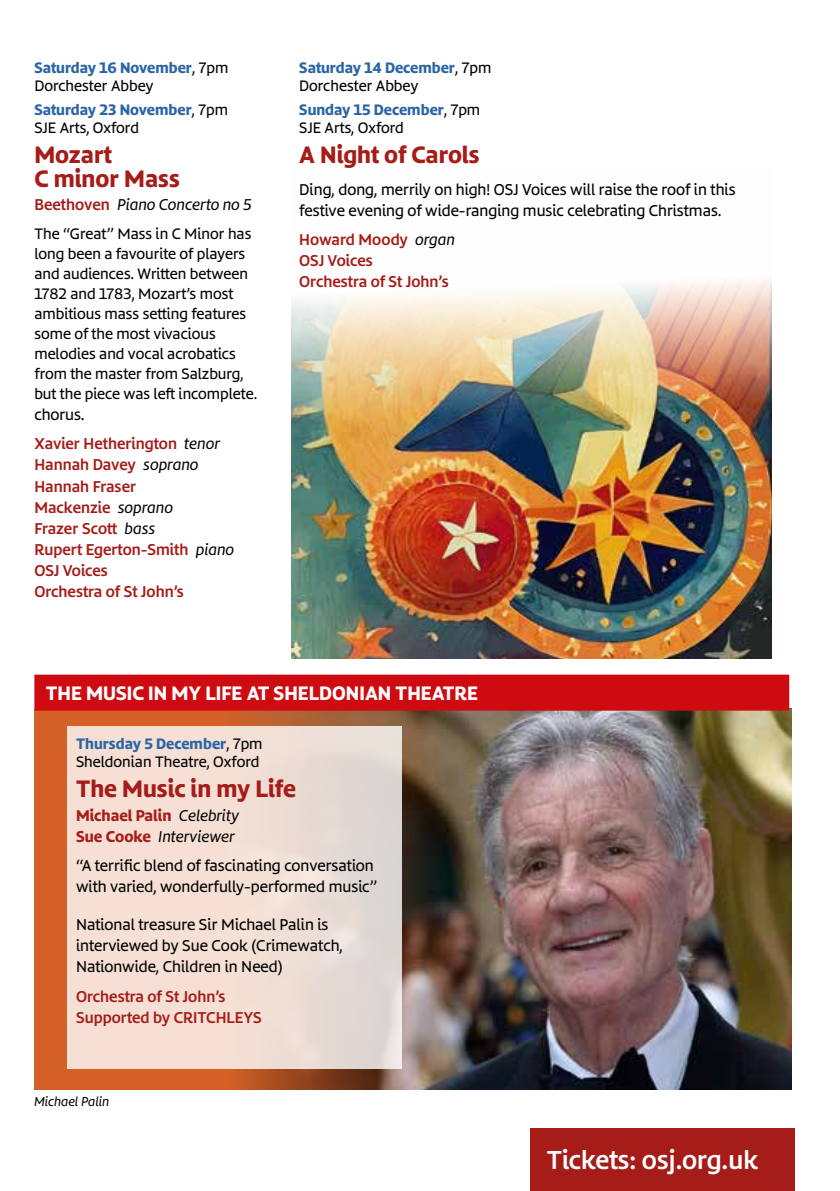
<style>
.page{position:relative;width:840px;height:1191px;background:#fff}
.page>*{position:absolute;margin:0;border:0;box-sizing:border-box;transform-origin:0 0}
.t1{font:600 24px "Bommer Sans";color:#fff}
.t2{font:700 22px/24px "Bommer Sans";color:#a51c18}
.t3{font:700 18px "Bommer Sans";color:#fff}
.t4{font:14.4px/21px "Bommer Sans";color:#010202}
.t5{font:600 14.4px/21px "Bommer Sans";color:#a51c18}
.t6{font:700 14.4px/21px "Bommer Sans";color:#a51c18}
.t7{font:italic 14.4px "Bommer Sans";color:#010202}
.t8{font:14px/20px "Bommer Sans";color:#010202}
.t9{font:14px/18px "Bommer Sans";color:#000}
.t10{font:700 14px/18px "Bommer Sans";color:#2a64a6}
.t11{font:italic 12px "Bommer Sans";color:#010202}
.s1{font-weight:700;color:#2a64a6}
.s2{font-weight:400;color:#000}
.s3{font-weight:600;font-style:normal;color:#a51c18}
.s4{font-weight:400;color:#010202}
.s5{font-weight:400;font-style:italic;color:#010202}
</style>
<div class="page">
<img style="left:291px;top:280px;width:479px;height:378px">
<div style="left:529px;top:1128px;width:265px;height:63px;background:#a51c18"></div>
<div style="left:34px;top:709px;width:756px;height:380px;background:#d46228"></div>
<img style="left:227px;top:709px;width:563px;height:380px">
<div style="left:34px;top:674px;width:754px;height:36px;background:#ce0b10"></div>
<div style="left:67px;top:726px;width:334px;height:343px;background:linear-gradient(to right,#fde2d5,#e2dad5)"></div>
<p class="t9" style="left:34px;top:59px;width:195px"><span class="s1">Saturday 16 November</span>, 7pm<br>Dorchester Abbey</p>
<p class="t10" style="left:34px;top:100px;width:195px">Saturday 23 November<span class="s2">, 7pm<br>SJE Arts, Oxford</span></p>
<h2 class="t2" style="left:34px;top:142px;width:147px">Mozart<br>C minor Mass</h2>
<p class="t7" style="left:34px;top:194px;width:219px"><span class="s3">Beethoven</span> Piano Concerto no 5</p>
<p class="t8" style="left:34px;top:224px;width:224px">The “Great” Mass in C Minor has long been a favourite of players and audiences. Written between<br>1782 and 1783, Mozart’s most ambitious mass setting features some of the most vivacious melodies and vocal acrobatics from the master from Salzburg, but the piece was left incomplete.</p>
<p class="t5" style="left:34px;top:400px;width:187px;line-height:29.6px"><span class="s4">chorus.<br></span>Xavier Hetherington <span class="s5">tenor</span></p>
<p class="t5" style="left:34px;top:454px;width:201px">Hannah Davey <span class="s5">soprano<br></span>Hannah Fraser<br>Mackenzie <span class="s5">soprano<br></span>Frazer Scott <span class="s5">bass<br></span>Rupert Egerton-Smith <span class="s5">piano<br></span>OSJ Voices<br>Orchestra of St John’s</p>
<p class="t9" style="left:299px;top:59px;width:193px"><span class="s1">Saturday 14 December</span>, 7pm<br>Dorchester Abbey</p>
<p class="t9" style="left:299px;top:101px;width:182px"><span class="s1">Sunday 15 December</span>, 7pm<br>SJE Arts, Oxford</p>
<h2 class="t2" style="left:299px;top:142px;width:182px">A Night of Carols</h2>
<p class="t4" style="left:299px;top:179px;width:437px">Ding, dong, merrily on high! OSJ Voices will raise the roof in this festive evening of wide-ranging music celebrating Christmas.</p>
<p class="t5" style="left:299px;top:229px;width:157px">Howard Moody <span class="s5">organ<br></span>OSJ Voices<br>Orchestra of St John’s</p>
<p class="t3" style="left:46px;top:679px;width:433px">THE MUSIC IN MY LIFE AT SHELDONIAN THEATRE</p>
<p class="t9" style="left:76px;top:735px;width:188px"><span class="s1">Thursday 5 December</span>, 7pm<br>Sheldonian Theatre, Oxford</p>
<h2 class="t2" style="left:76px;top:776px;width:221px">The Music in my Life</h2>
<p class="t6" style="left:76px;top:805px;width:164px">Michael Palin <span class="s5">Celebrity<br></span>Sue Cooke <span class="s5">Interviewer</span></p>
<p class="t4" style="left:76px;top:855px;width:303px">“A terrific blend of fascinating conversation with varied, wonderfully-performed music”</p>
<p class="t4" style="left:76px;top:914px;width:268px">National treasure Sir Michael Palin is interviewed by Sue Cook (Crimewatch,<br>Nationwide, Children in Need)</p>
<p class="t5" style="left:76px;top:986px;width:187px">Orchestra of St John’s<br>Supported by CRITCHLEYS</p>
<p class="t11" style="left:34px;top:1092px;width:77px">Michael Palin</p>
<h1 class="t1" style="left:546px;top:1142px;width:213px">Tickets: osj.org.uk</h1>
</div>
